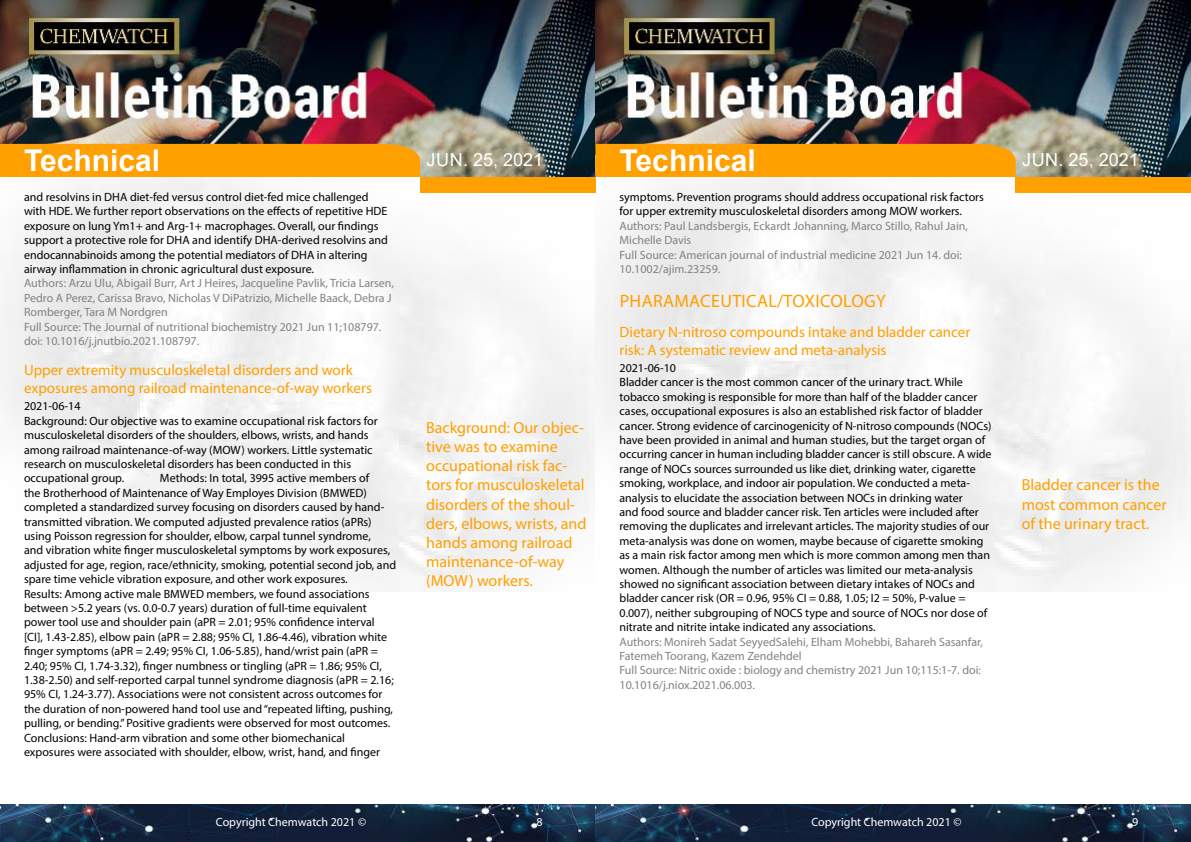
<style>
.page{position:relative;width:1191px;height:842px;background:#fff}
.page>*{position:absolute;margin:0;border:0;box-sizing:border-box;transform-origin:0 0}
.t1{font:700 30px "Arial";color:#fff}
.t2{font:18px "Myriad Pro";letter-spacing:.02em;color:#ff9f00}
.t3{font:18px "Arial";color:#fff}
.t4{font:16px/19.2px "Myriad Pro";color:#ff9f00}
.t5{font:15px/18px "Myriad Pro";color:#ff9f00}
.t6{font:12px/14.4px "Myriad Pro";color:#000}
.t7{font:12px/14.4px "Myriad Pro";color:#808285}
.t8{font:12px "Myriad Pro";color:#fff}
</style>
<div class="page">
<img style="left:0;top:0;width:1191px;height:592px">
<div style="left:420px;top:177px;width:175px;height:15px;background:#ff9f00"></div>
<div style="left:1015px;top:177px;width:176px;height:15px;background:#ff9f00"></div>
<div style="left:0;top:144px;width:420px;height:33px;background:#ff9f00"></div>
<div style="left:595px;top:144px;width:420px;height:33px;background:#ff9f00"></div>
<img style="left:0;top:804px;width:1191px;height:38px">
<h1 class="t1" style="left:24px;top:139px;width:138px">Technical</h1>
<h1 class="t1" style="left:619px;top:139px;width:138px">Technical</h1>
<p class="t6" style="left:24px;top:190px;width:365px">and resolvins in DHA diet-fed versus control diet-fed mice challenged with HDE. We further report observations on the effects of repetitive HDE exposure on lung Ym1+ and Arg-1+ macrophages. Overall, our findings support a protective role for DHA and identify DHA-derived resolvins and endocannabinoids among the potential mediators of DHA in altering airway inflammation in chronic agricultural dust exposure.</p>
<p class="t7" style="left:24px;top:276px;width:371px">Authors: Arzu Ulu, Abigail Burr, Art J Heires, Jacqueline Pavlik, Tricia Larsen, Pedro A Perez, Carissa Bravo, Nicholas V DiPatrizio, Michelle Baack, Debra J Romberger, Tara M Nordgren<br>Full Source: The Journal of nutritional biochemistry 2021 Jun 11;108797. doi: 10.1016/j.jnutbio.2021.108797.</p>
<p class="t5" style="left:24px;top:361px;width:349px">Upper extremity musculoskeletal disorders and work exposures among railroad maintenance-of-way workers</p>
<p class="t6" style="left:24px;top:399px;width:355px">2021-06-14<br>Background: Our objective was to examine occupational risk factors for musculoskeletal disorders of the shoulders, elbows, wrists, and hands among railroad maintenance-of-way (MOW) workers. Little systematic research on musculoskeletal disorders has been conducted in this occupational group.</p>
<h2 class="t3" style="left:426px;top:148px;width:118px">JUN. 25, 2021</h2>
<h2 class="t3" style="left:1022px;top:148px;width:118px">JUN. 25, 2021</h2>
<p class="t6" style="left:619px;top:190px;width:366px">symptoms. Prevention programs should address occupational risk factors for upper extremity musculoskeletal disorders among MOW workers.</p>
<p class="t7" style="left:619px;top:218px;width:350px">Authors: Paul Landsbergis, Eckardt Johanning, Marco Stillo, Rahul Jain, Michelle Davis<br>Full Source: American journal of industrial medicine 2021 Jun 14. doi:<br>10.1002/ajim.23259.</p>
<h2 class="t2" style="left:619px;top:289px;width:268px">PHARAMACEUTICAL/TOXICOLOGY</h2>
<p class="t5" style="left:619px;top:322px;width:352px">Dietary N-nitroso compounds intake and bladder cancer risk: A systematic review and meta-analysis</p>
<p class="t6" style="left:619px;top:361px;width:374px">2021-06-10<br>Bladder cancer is the most common cancer of the urinary tract. While tobacco smoking is responsible for more than half of the bladder cancer cases, occupational exposures is also an established risk factor of bladder cancer. Strong evidence of carcinogenicity of N-nitroso compounds (NOCs) have been provided in animal and human studies, but the target organ of occurring cancer in human including bladder cancer is still obscure. A wide range of NOCs sources surrounded us like diet, drinking water, cigarette smoking, workplace, and indoor air population. We conducted a meta&shy;analysis to elucidate the association between NOCs in drinking water<br>and food source and bladder cancer risk. Ten articles were included after removing the duplicates and irrelevant articles. The majority studies of our meta-analysis was done on women, maybe because of cigarette smoking as a main risk factor among men which is more common among men than women. Although the number of articles was limited our meta-analysis showed no significant association between dietary intakes of NOCs and bladder cancer risk (OR = 0.96, 95% CI = 0.88, 1.05; I2 = 50%, P-value = 0.007), neither subgrouping of NOCS type and source of NOCs nor dose of nitrate and nitrite intake indicated any associations.</p>
<p class="t7" style="left:619px;top:634px;width:365px">Authors: Monireh Sadat SeyyedSalehi, Elham Mohebbi, Bahareh Sasanfar, Fatemeh Toorang, Kazem Zendehdel<br>Full Source: Nitric oxide : biology and chemistry 2021 Jun 10;115:1-7. doi:<br>10.1016/j.niox.2021.06.003.</p>
<h3 class="t4" style="left:426px;top:417px;width:162px">Background: Our objec&shy;tive was to examine occupational risk fac&shy;tors for musculoskeletal disorders of the shoul&shy;ders, elbows, wrists, and hands among railroad maintenance-of-way (MOW) workers.</h3>
<p class="t6" style="left:24px;top:471px;width:374px;text-indent:136px">Methods: In total, 3995 active members of<br>the Brotherhood of Maintenance of Way Employes Division (BMWED) completed a standardized survey focusing on disorders caused by hand&shy;transmitted vibration. We computed adjusted prevalence ratios (aPRs) using Poisson regression for shoulder, elbow, carpal tunnel syndrome,<br>and vibration white finger musculoskeletal symptoms by work exposures, adjusted for age, region, race/ethnicity, smoking, potential second job, and spare time vehicle vibration exposure, and other work exposures.<br>Results: Among active male BMWED members, we found associations between &gt;5.2 years (vs. 0.0-0.7 years) duration of full-time equivalent power tool use and shoulder pain (aPR = 2.01; 95% confidence interval [CI], 1.43-2.85), elbow pain (aPR = 2.88; 95% CI, 1.86-4.46), vibration white finger symptoms (aPR = 2.49; 95% CI, 1.06-5.85), hand/wrist pain (aPR = 2.40; 95% CI, 1.74-3.32), finger numbness or tingling (aPR = 1.86; 95% CI, 1.38-2.50) and self-reported carpal tunnel syndrome diagnosis (aPR = 2.16; 95% CI, 1.24-3.77). Associations were not consistent across outcomes for the duration of non-powered hand tool use and “repeated lifting, pushing, pulling, or bending.” Positive gradients were observed for most outcomes.<br>Conclusions: Hand-arm vibration and some other biomechanical exposures were associated with shoulder, elbow, wrist, hand, and finger</p>
<h3 class="t4" style="left:1021px;top:475px;width:146px">Bladder cancer is the most common cancer of the urinary tract.</h3>
<p class="t8" style="left:216px;top:815px;width:152px">Copyright Chemwatch 2021 ©</p>
<p class="t8" style="left:536px;top:815px;width:8px">8</p>
<p class="t8" style="left:811px;top:815px;width:152px">Copyright Chemwatch 2021 ©</p>
<p class="t8" style="left:1132px;top:815px;width:8px">9</p>
</div>
